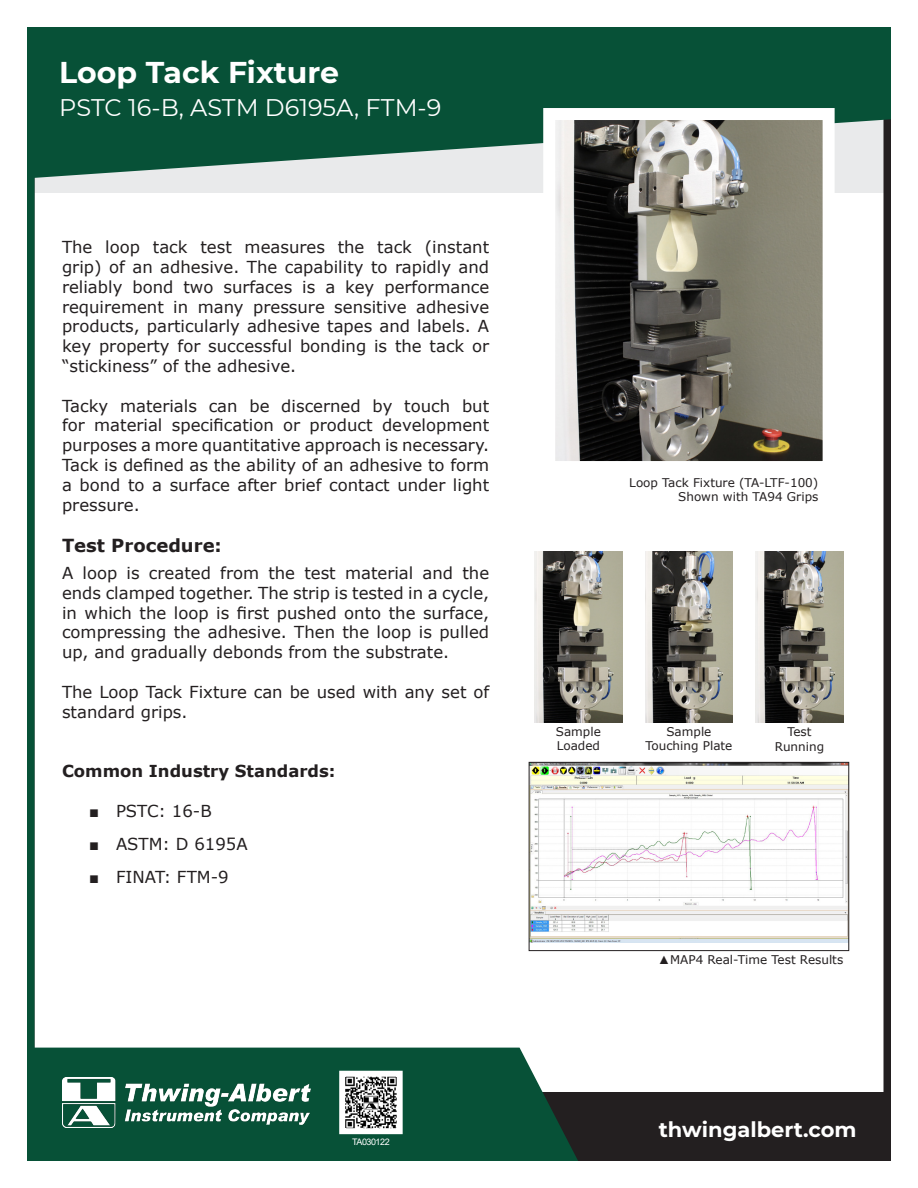
<style>
.page{position:relative;width:918px;height:1188px;background:#fff}
.page>*{position:absolute;margin:0;border:0;box-sizing:border-box;transform-origin:0 0}
.Thwing_Documents{font:700 30px "Montserrat";color:#fff}
.Thwing_Documents-2{font:24px "Montserrat";color:#fff}
.t1{font:700 21px "Montserrat";color:#fff}
.t2{font:700 18px "Verdana";color:#231f20}
.t3{font:16.5px/19.8px "Verdana";color:#231f20;text-align:justify}
.t4{font:700 16.5px "Verdana";color:#231f20}
.t5{font:12px/14.4px "Verdana";color:#231f20;text-align:right}
.t6{font:9px "Arial";letter-spacing:-.05em;color:#fff}
.s1{font-family:"Arial"}
.s2{font-family:"Arial";font-weight:700}
</style>
<div class="page">
<div style="left:27px;top:92px;width:864px;height:101px;background:#e9eaeb"></div>
<div style="left:33px;top:1092px;width:858px;height:69px;background:#231f20"></div>
<svg style="left:34px;top:1048px;width:544px;height:113px;fill:#075137"></svg>
<svg style="left:34px;top:27px;width:857px;height:151px;fill:#075137"></svg>
<div style="left:27px;top:27px;width:7px;height:1134px;background:#075137"></div>
<img style="left:62px;top:1078px;width:248px;height:49px">
<img style="left:346px;top:1078px;width:50px;height:49px">
<div style="left:339px;top:1071px;width:64px;height:63px;border:6px solid #fff"></div>
<img style="left:534px;top:552px;width:88px;height:170px">
<img style="left:645px;top:552px;width:88px;height:170px">
<img style="left:756px;top:552px;width:87px;height:170px">
<img style="left:531px;top:764px;width:316px;height:178px">
<div style="left:529px;top:762px;width:320px;height:189px;border:1px solid #231f20"></div>
<svg style="left:537px;top:102px;width:304px;height:359px"></svg>
<p class="Thwing_Documents" style="left:59px;top:51px;width:281px">Loop Tack Fixture</p>
<p class="Thwing_Documents-2" style="left:59px;top:91px;width:384px">PSTC 16-B, ASTM D6195A, FTM-9</p>
<p class="t3" style="left:62px;top:237px;width:429px">The loop tack test measures the tack (instant grip) of an adhesive. The capability to rapidly and reliably bond two surfaces is a key performance requirement in many pressure sensitive adhesive products, particularly adhesive tapes and labels. A key property for successful bonding is the tack or “stickiness” of the adhesive.</p>
<p class="t3" style="left:62px;top:396px;width:429px">Tacky materials can be discerned by touch but for material specification or product development purposes a more quantitative approach is necessary.<br>Tack is defined as the ability of an adhesive to form a bond to a surface after brief contact under light pressure.</p>
<p class="t2" style="left:62px;top:533px;width:161px">Test Procedure:</p>
<p class="t3" style="left:62px;top:563px;width:429px">A loop is created from the test material and the ends clamped together. The strip is tested in a cycle, in which the loop is first pushed onto the surface, compressing the adhesive. Then the loop is pulled up, and gradually debonds from the substrate.</p>
<p class="t3" style="left:62px;top:682px;width:429px">The Loop Tack Fixture can be used with any set of standard grips.</p>
<p class="t4" style="left:62px;top:759px;width:275px">Common Industry Standards:</p>
<p class="t3" style="left:89px;top:801px;width:124px"><span class="s1">■</span> PSTC: 16-B</p>
<p class="t3" style="left:89px;top:834px;width:160px"><span class="s1">■</span> ASTM: D 6195A</p>
<p class="t3" style="left:89px;top:867px;width:141px"><span class="s1">■</span> FINAT: FTM-9</p>
<p class="t6" style="left:352px;top:1136px;width:39px">TA030122</p>
<p class="t5" style="left:629px;top:475px;width:191px">Loop Tack Fixture (TA-LTF-100)<br>Shown with TA94 Grips</p>
<p class="t5" style="left:556px;top:724px;width:47px">Sample</p>
<p class="t5" style="left:557px;top:739px;width:45px">Loaded</p>
<p class="t5" style="left:666px;top:724px;width:47px">Sample</p>
<p class="t5" style="left:645px;top:739px;width:89px">Touching Plate</p>
<p class="t5" style="left:787px;top:725px;width:26px">Test</p>
<p class="t5" style="left:775px;top:739px;width:51px">Running</p>
<p class="t5" style="left:658px;top:952px;width:187px"><span class="s2">▲</span>MAP4 Real-Time Test Results</p>
<p class="t1" style="left:659px;top:1114px;width:199px">thwingalbert.com</p>
</div>
